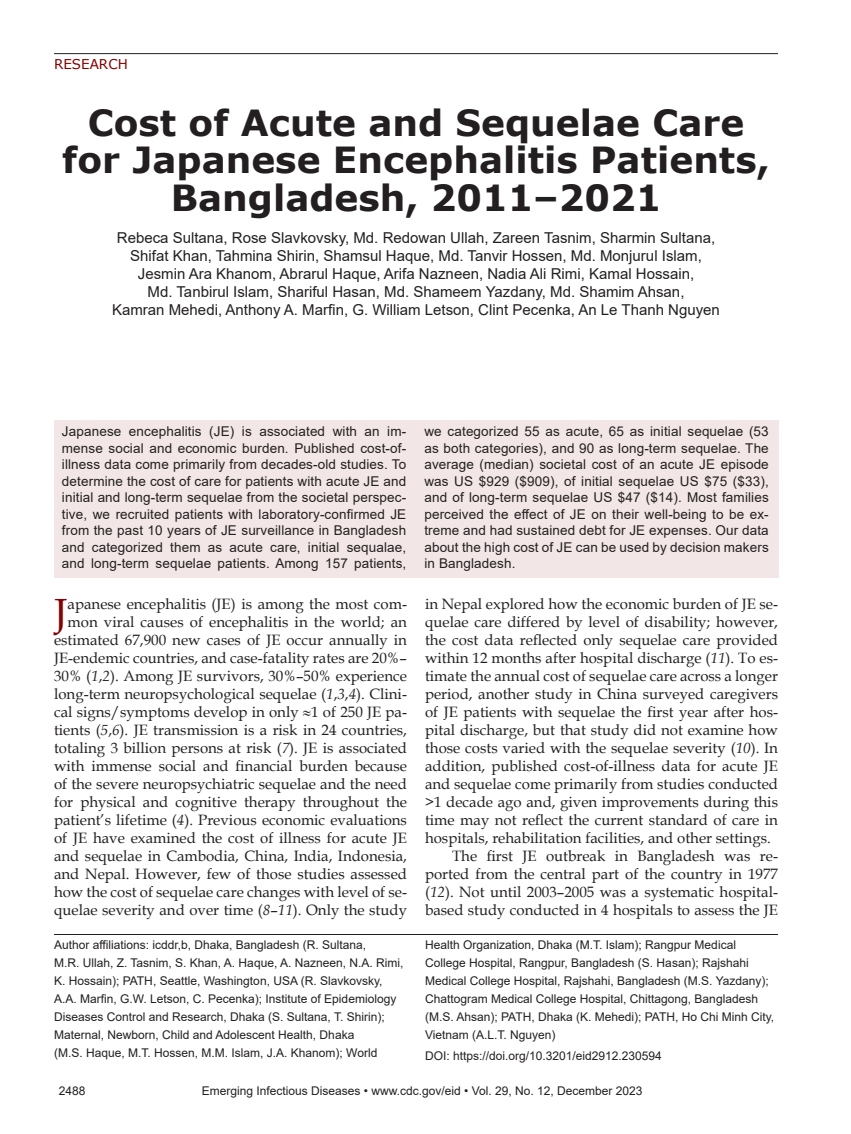
<style>
.page{position:relative;width:851px;height:1134px;background:#fff}
.page>*{position:absolute;margin:0;border:0;box-sizing:border-box;transform-origin:0 0}
.t1{font:40.8px "Book Antiqua";color:#820301}
.t2{font:700 36px/37.5px "Verdana";color:#231f20;text-align:center}
.t3{font:15px/18px "Book Antiqua";color:#231f20;text-align:right}
.t4{font:15px/18px "Arial";color:#231f20;text-align:center}
.t5{font:13.5px/16.5px "Arial";letter-spacing:.01em;color:#231f20;text-align:justify}
.t6{font:13.5px "Verdana";color:#820301}
.t7{font:12px/18px "Arial";color:#231f20}
.s1{font-style:italic}
</style>
<div class="page">
<hr style="left:54px;top:53px;width:724px;height:1px;background:#231f20">
<div style="left:54px;top:420px;width:724px;height:158px;background:#f2e6e6"></div>
<hr style="left:54px;top:934px;width:724px;height:1px;background:#231f20">
<p class="t6" style="left:54px;top:55px;width:75px">RESEARCH</p>
<h2 class="t2" style="left:62px;top:103px;width:709px">Cost of Acute and Sequelae Care for Japanese Encephalitis Patients,<br>Bangladesh, 2011–2021</h2>
<p class="t4" style="left:112px;top:229px;width:609px">Rebeca Sultana, Rose Slavkovsky, Md. Redowan Ullah, Zareen Tasnim, Sharmin Sultana, Shifat Khan, Tahmina Shirin, Shamsul Haque, Md. Tanvir Hossen, Md. Monjurul Islam, Jesmin Ara Khanom, Abrarul Haque, Arifa Nazneen, Nadia Ali Rimi, Kamal Hossain,<br>Md. Tanbirul Islam, Shariful Hasan, Md. Shameem Yazdany, Md. Shamim Ahsan,<br>Kamran Mehedi, Anthony A. Marfin, G. William Letson, Clint Pecenka, An Le Thanh Nguyen</p>
<p class="t5" style="left:62px;top:423px;width:346px">Japanese encephalitis (JE) is associated with an im&shy;mense social and economic burden. Published cost-of&shy;illness data come primarily from decades-old studies. To determine the cost of care for patients with acute JE and initial and long-term sequelae from the societal perspec&shy;tive, we recruited patients with laboratory-confirmed JE from the past 10 years of JE surveillance in Bangladesh and categorized them as acute care, initial sequalae, and long-term sequelae patients. Among 157 patients,</p>
<p class="t5" style="left:424px;top:423px;width:346px">we categorized 55 as acute, 65 as initial sequelae (53 as both categories), and 90 as long-term sequelae. The average (median) societal cost of an acute JE episode was US $929 ($909), of initial sequelae US $75 ($33), and of long-term sequelae US $47 ($14). Most families perceived the effect of JE on their well-being to be ex&shy;treme and had sustained debt for JE expenses. Our data about the high cost of JE can be used by decision makers in Bangladesh.</p>
<p class="t3" style="left:54px;top:595px;width:354px">apanese encephalitis (JE) is among the most com&shy;mon viral causes of encephalitis in the world; an estimated 67,900 new cases of JE occur annually in JE-endemic countries, and case-fatality rates are 20%– 30% (<span class="s1">1</span>,<span class="s1">2</span>). Among JE survivors, 30%–50% experience long-term neuropsychological sequelae (<span class="s1">1</span>,<span class="s1">3</span>,<span class="s1">4</span>). Clini&shy;cal signs/symptoms develop in only ≈1 of 250 JE pa&shy;tients (<span class="s1">5</span>,<span class="s1">6</span>). JE transmission is a risk in 24 countries, totaling 3 billion persons at risk (<span class="s1">7</span>). JE is associated with immense social and financial burden because of the severe neuropsychiatric sequelae and the need for physical and cognitive therapy throughout the patient’s lifetime (<span class="s1">4</span>). Previous economic evaluations of JE have examined the cost of illness for acute JE and sequelae in Cambodia, China, India, Indonesia, and Nepal. However, few of those studies assessed how the cost of sequelae care changes with level of se&shy;quelae severity and over time (<span class="s1">8</span>–<span class="s1">11</span>). Only the study</p>
<p class="t3" style="left:425px;top:595px;width:354px">in Nepal explored how the economic burden of JE se-</p>
<h1 class="t1" style="left:54px;top:585px;width:15px">J</h1>
<p class="t3" style="left:425px;top:613px;width:354px">quelae care differed by level of disability; however,</p>
<p class="t3" style="left:425px;top:631px;width:354px">the cost data reflected only sequelae care provided</p>
<p class="t3" style="left:425px;top:649px;width:354px">within 12 months after hospital discharge (<span class="s1">11</span>). To es-</p>
<p class="t3" style="left:425px;top:667px;width:354px">timate the annual cost of sequelae care across a longer</p>
<p class="t3" style="left:425px;top:685px;width:354px">period, another study in China surveyed caregivers</p>
<p class="t3" style="left:425px;top:703px;width:354px">of JE patients with sequelae the first year after hos-</p>
<p class="t3" style="left:425px;top:721px;width:354px">pital discharge, but that study did not examine how</p>
<p class="t3" style="left:425px;top:739px;width:354px">those costs varied with the sequelae severity (<span class="s1">10</span>). In</p>
<p class="t3" style="left:425px;top:757px;width:354px">addition, published cost-of-illness data for acute JE</p>
<p class="t3" style="left:425px;top:775px;width:354px">and sequelae come primarily from studies conducted</p>
<p class="t3" style="left:425px;top:793px;width:354px">&gt;1 decade ago and, given improvements during this</p>
<p class="t3" style="left:425px;top:811px;width:354px">time may not reflect the current standard of care in</p>
<p class="t3" style="left:425px;top:829px;width:347px">hospitals, rehabilitation facilities, and other settings.</p>
<p class="t3" style="left:452px;top:847px;width:327px">The first JE outbreak in Bangladesh was re-</p>
<p class="t3" style="left:425px;top:865px;width:354px">ported from the central part of the country in 1977</p>
<p class="t3" style="left:425px;top:883px;width:354px">(<span class="s1">12</span>). Not until 2003–2005 was a systematic hospital-</p>
<p class="t3" style="left:425px;top:901px;width:354px">based study conducted in 4 hospitals to assess the JE</p>
<p class="t7" style="left:54px;top:936px;width:351px">Author affiliations: icddr,b, Dhaka, Bangladesh (R. Sultana,<br>M.R. Ullah, Z. Tasnim, S. Khan, A. Haque, A. Nazneen, N.A. Rimi, K. Hossain); PATH, Seattle, Washington, USA (R. Slavkovsky, A.A. Marfin, G.W. Letson, C. Pecenka); Institute of Epidemiology Diseases Control and Research, Dhaka (S. Sultana, T. Shirin); Maternal, Newborn, Child and Adolescent Health, Dhaka<br>(M.S. Haque, M.T. Hossen, M.M. Islam, J.A. Khanom); World</p>
<p class="t7" style="left:425px;top:936px;width:350px">Health Organization, Dhaka (M.T. Islam); Rangpur Medical College Hospital, Rangpur, Bangladesh (S. Hasan); Rajshahi Medical College Hospital, Rajshahi, Bangladesh (M.S. Yazdany); Chattogram Medical College Hospital, Chittagong, Bangladesh (M.S. Ahsan); PATH, Dhaka (K. Mehedi); PATH, Ho Chi Minh City, Vietnam (A.L.T. Nguyen)</p>
<p class="t7" style="left:425px;top:1047px;width:238px">DOI: https://doi.org/10.3201/eid2912.230594</p>
<p class="t7" style="left:59px;top:1082px;width:28px">2488</p>
<p class="t7" style="left:202px;top:1082px;width:442px">Emerging Infectious Diseases • www.cdc.gov/eid • Vol. 29, No. 12, December 2023</p>
</div>
